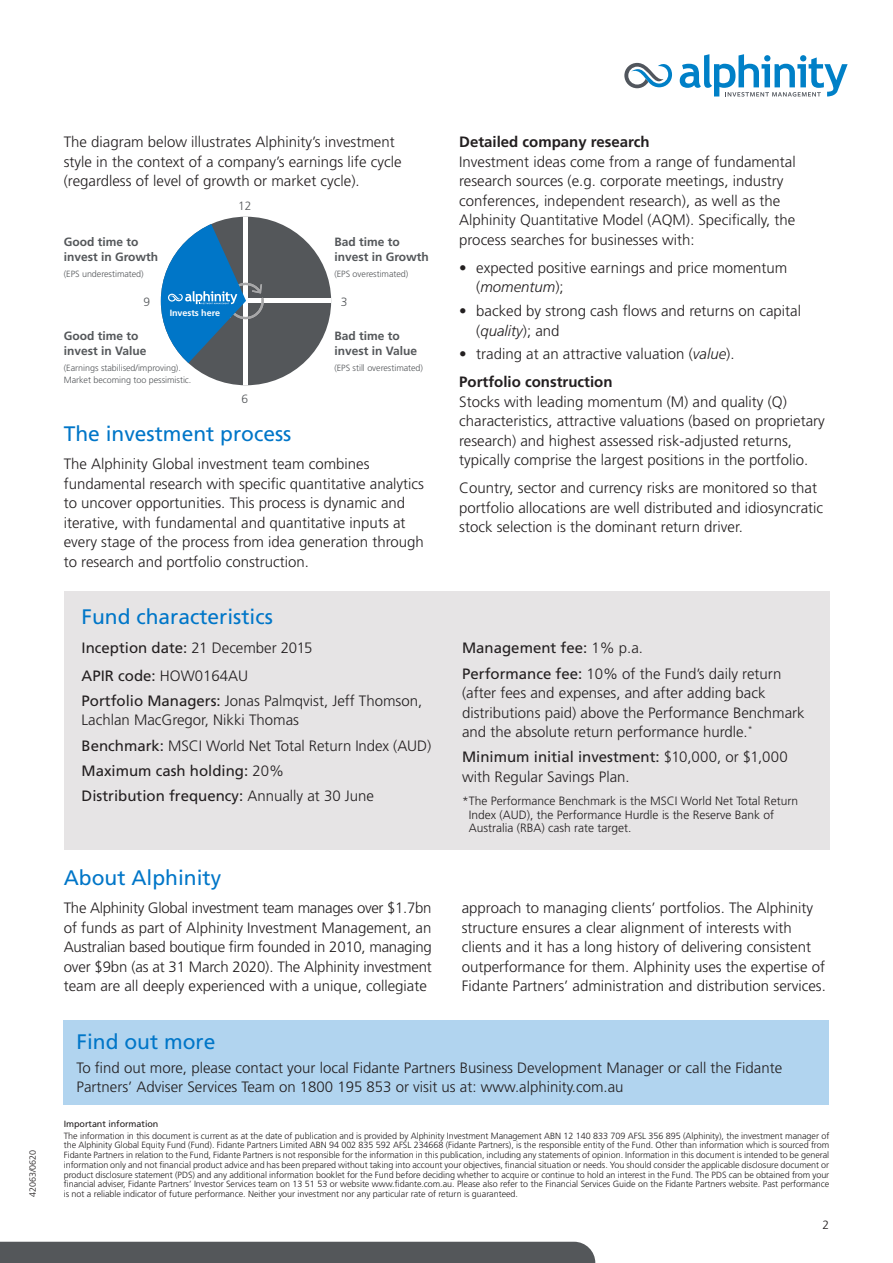
<style>
.page{position:relative;width:893px;height:1263px;background:#fff}
.page>*{position:absolute;margin:0;border:0;box-sizing:border-box;transform-origin:0 0}
._4_Sub_heading_level{font:21px "Frutiger";color:#0076c8}
._6_Bodycopy{font:300 15px/19.5px "Frutiger";color:#231f20}
._6_1_Bullets{font:300 15px/19.5px "Frutiger";color:#231f20}
._6_Bodycopy-2{font:15px "Frutiger";color:#231f20}
._5_Sub_heading_level{font:700 15px "Frutiger";color:#231f20}
.Footnotes{font:300 12px/13.5px "Frutiger";color:#231f20}
.Pie_Chart_text_bold{font:700 12px/15px "Frutiger";color:#54575a}
.Pie_Chart_text_light{font:300 12px "Frutiger";color:#54575a}
.Notes{font:300 9px/9.8px "Frutiger";letter-spacing:-.005em;color:#231f20;text-align:justify}
.Pie_Chart_text_sm{font:300 9px/12px "Frutiger";letter-spacing:-.005em;color:#54575a}
.Notes-2{font:9px "Frutiger";letter-spacing:-.005em;color:#231f20}
.Pie_Chart_text_sm-2{font:700 9px "Frutiger";letter-spacing:-.005em;color:#fff}
._6_Bodycopy-3{font:300 9px "Frutiger";color:#231f20}
.s1{font-weight:300}
.s2{font-weight:400}
.s3{font-style:italic}
</style>
<div class="page">
<div style="left:0;top:1242px;width:595px;height:21px;background:#54575a"></div>
<svg style="left:624px;top:62px;width:48px;height:26px"></svg>
<svg style="left:680px;top:54px;width:168px;height:43px"></svg>
<div style="left:161px;top:217px;width:170px;height:168px;background:#54575a;border-radius:50%"></div>
<hr style="left:244px;top:217px;width:4px;height:168px;background:#fff">
<hr style="left:161px;top:299px;width:170px;height:4px;background:#fff">
<svg style="left:161px;top:218px;width:104px;height:161px"></svg>
<div style="left:64px;top:1020px;width:765px;height:85px;background:#b1d4ef"></div>
<div style="left:65px;top:591px;width:765px;height:259px;background:#e6e4e5"></div>
<p class="_6_Bodycopy-3" style="left:28px;top:1197px;width:49px;rotate:-90deg">42063/0620</p>
<p class="_6_Bodycopy" style="left:64px;top:133px;width:339px">The diagram below illustrates Alphinity’s investment style in the context of a company’s earnings life cycle (regardless of level of growth or market cycle).</p>
<p class="Pie_Chart_text_light" style="left:238px;top:199px;width:15px">12</p>
<p class="Pie_Chart_text_bold" style="left:64px;top:234px;width:96px">Good time to invest in Growth</p>
<p class="Pie_Chart_text_sm" style="left:64px;top:268px;width:81px">(EPS underestimated)</p>
<p class="Pie_Chart_text_bold" style="left:334px;top:234px;width:96px">Bad time to invest in Growth</p>
<p class="Pie_Chart_text_sm" style="left:334px;top:268px;width:76px">(EPS overestimated)</p>
<p class="Pie_Chart_text_light" style="left:143px;top:295px;width:8px">9</p>
<p class="Pie_Chart_text_light" style="left:341px;top:295px;width:8px">3</p>
<p class="Pie_Chart_text_sm-2" style="left:170px;top:308px;width:52px">Invests here</p>
<p class="Pie_Chart_text_bold" style="left:64px;top:328px;width:84px">Good time to invest in Value</p>
<p class="Pie_Chart_text_sm" style="left:64px;top:362px;width:129px">(Earnings stabilised/improving).<br>Market becoming too pessimistic.</p>
<p class="Pie_Chart_text_light" style="left:242px;top:392px;width:8px">6</p>
<p class="Pie_Chart_text_bold" style="left:334px;top:328px;width:84px">Bad time to invest in Value</p>
<p class="Pie_Chart_text_sm" style="left:334px;top:362px;width:90px">(EPS still overestimated)</p>
<p class="_4_Sub_heading_level" style="left:64px;top:421px;width:229px">The investment process</p>
<p class="_6_Bodycopy" style="left:64px;top:454px;width:362px">The Alphinity Global investment team combines fundamental research with specific quantitative analytics to uncover opportunities. This process is dynamic and iterative, with fundamental and quantitative inputs at every stage of the process from idea generation through to research and portfolio construction.</p>
<p class="_4_Sub_heading_level" style="left:82px;top:604px;width:193px">Fund characteristics</p>
<p class="_6_Bodycopy-2" style="left:82px;top:639px;width:232px">Inception date: <span class="s1">21 December 2015</span></p>
<p class="_6_Bodycopy-2" style="left:82px;top:667px;width:168px">APIR code: <span class="s1">HOW0164AU</span></p>
<p class="_6_Bodycopy" style="left:82px;top:691px;width:342px"><span class="s2">Portfolio Managers:</span> Jonas Palmqvist, Jeff Thomson,<br>Lachlan MacGregor, Nikki Thomas</p>
<p class="_6_Bodycopy" style="left:82px;top:736px;width:351px"><span class="s2">Benchmark:</span> MSCI World Net Total Return Index (AUD)</p>
<p class="_6_Bodycopy-2" style="left:82px;top:762px;width:204px">Maximum cash holding: <span class="s1">20%</span></p>
<p class="_6_Bodycopy-2" style="left:82px;top:787px;width:294px">Distribution frequency: <span class="s1">Annually at 30 June</span></p>
<p class="_5_Sub_heading_level" style="left:459px;top:133px;width:192px">Detailed company research</p>
<p class="_6_Bodycopy" style="left:459px;top:152px;width:338px">Investment ideas come from a range of fundamental research sources (e.g. corporate meetings, industry conferences, independent research), as well as the Alphinity Quantitative Model (AQM). Specifically, the process searches for businesses with:</p>
<p class="_6_1_Bullets" style="left:476px;top:258px;width:313px;text-indent:-17px">• expected positive earnings and price momentum (<span class="s3">momentum</span>);</p>
<p class="_6_1_Bullets" style="left:476px;top:301px;width:326px;text-indent:-17px">• backed by strong cash flows and returns on capital (<span class="s3">quality</span>); and</p>
<p class="_6_1_Bullets" style="left:459px;top:345px;width:277px">• trading at an attractive valuation (<span class="s3">value</span>).</p>
<p class="_5_Sub_heading_level" style="left:459px;top:373px;width:155px">Portfolio construction</p>
<p class="_6_Bodycopy" style="left:459px;top:392px;width:367px">Stocks with leading momentum (M) and quality (Q) characteristics, attractive valuations (based on proprietary research) and highest assessed risk-adjusted returns, typically comprise the largest positions in the portfolio.</p>
<p class="_6_Bodycopy" style="left:459px;top:479px;width:365px">Country, sector and currency risks are monitored so that portfolio allocations are well distributed and idiosyncratic stock selection is the dominant return driver.</p>
<p class="_6_Bodycopy-2" style="left:462px;top:639px;width:182px">Management fee: <span class="s1">1% p.a.</span></p>
<p class="_6_Bodycopy" style="left:462px;top:664px;width:344px"><span class="s2">Performance fee:</span> 10% of the Fund’s daily return (after fees and expenses, and after adding back distributions paid) above the Performance Benchmark and the absolute return performance hurdle.<sup>*</sup></p>
<p class="_6_Bodycopy" style="left:462px;top:748px;width:327px"><span class="s2">Minimum initial investment:</span> $10,000, or $1,000 with Regular Savings Plan.</p>
<p class="Footnotes" style="left:469px;top:795px;width:331px;text-indent:-7px">*The Performance Benchmark is the MSCI World Net Total Return<br>Index (AUD), the Performance Hurdle is the Reserve Bank of<br>Australia (RBA) cash rate target.</p>
<p class="_4_Sub_heading_level" style="left:64px;top:866px;width:159px">About Alphinity</p>
<p class="_6_Bodycopy" style="left:64px;top:899px;width:370px;text-align:justify">The Alphinity Global investment team manages over $1.7bn of funds as part of Alphinity Investment Management, an Australian based boutique firm founded in 2010, managing over $9bn (as at 31 March 2020). The Alphinity investment team are all deeply experienced with a unique, collegiate</p>
<p class="_6_Bodycopy" style="left:462px;top:899px;width:366px">approach to managing clients’ portfolios. The Alphinity structure ensures a clear alignment of interests with clients and it has a long history of delivering consistent outperformance for them. Alphinity uses the expertise of Fidante Partners’ administration and distribution services.</p>
<p class="_4_Sub_heading_level" style="left:77px;top:1029px;width:140px">Find out more</p>
<p class="_6_Bodycopy" style="left:77px;top:1058px;width:707px">To find out more, please contact your local Fidante Partners Business Development Manager or call the Fidante<br>Partners’ Adviser Services Team on 1800 195 853 or visit us at: www.alphinity.com.au</p>
<p class="Notes-2" style="left:64px;top:1118px;width:96px">Important information</p>
<p class="Notes" style="left:64px;top:1131px;width:767px">The information in this document is current as at the date of publication and is provided by Alphinity Investment Management ABN 12 140 833 709 AFSL 356 895 (Alphinity), the investment manager of the Alphinity Global Equity Fund (Fund). Fidante Partners Limited ABN 94 002 835 592 AFSL 234668 (Fidante Partners), is the responsible entity of the Fund. Other than information which is sourced from Fidante Partners in relation to the Fund, Fidante Partners is not responsible for the information in this publication, including any statements of opinion. Information in this document is intended to be general information only and not financial product advice and has been prepared without taking into account your objectives, financial situation or needs. You should consider the applicable disclosure document or product disclosure statement (PDS) and any additional information booklet for the Fund before deciding whether to acquire or continue to hold an interest in the Fund. The PDS can be obtained from your financial adviser, Fidante Partners’ Investor Services team on 13 51 53 or website www.fidante.com.au. Please also refer to the Financial Services Guide on the Fidante Partners website. Past performance</p>
<p class="Notes" style="left:64px;top:1189px;width:456px">is not a reliable indicator of future performance. Neither your investment nor any particular rate of return is guaranteed.</p>
<p class="Footnotes" style="left:822px;top:1218px;width:8px">2</p>
</div>
